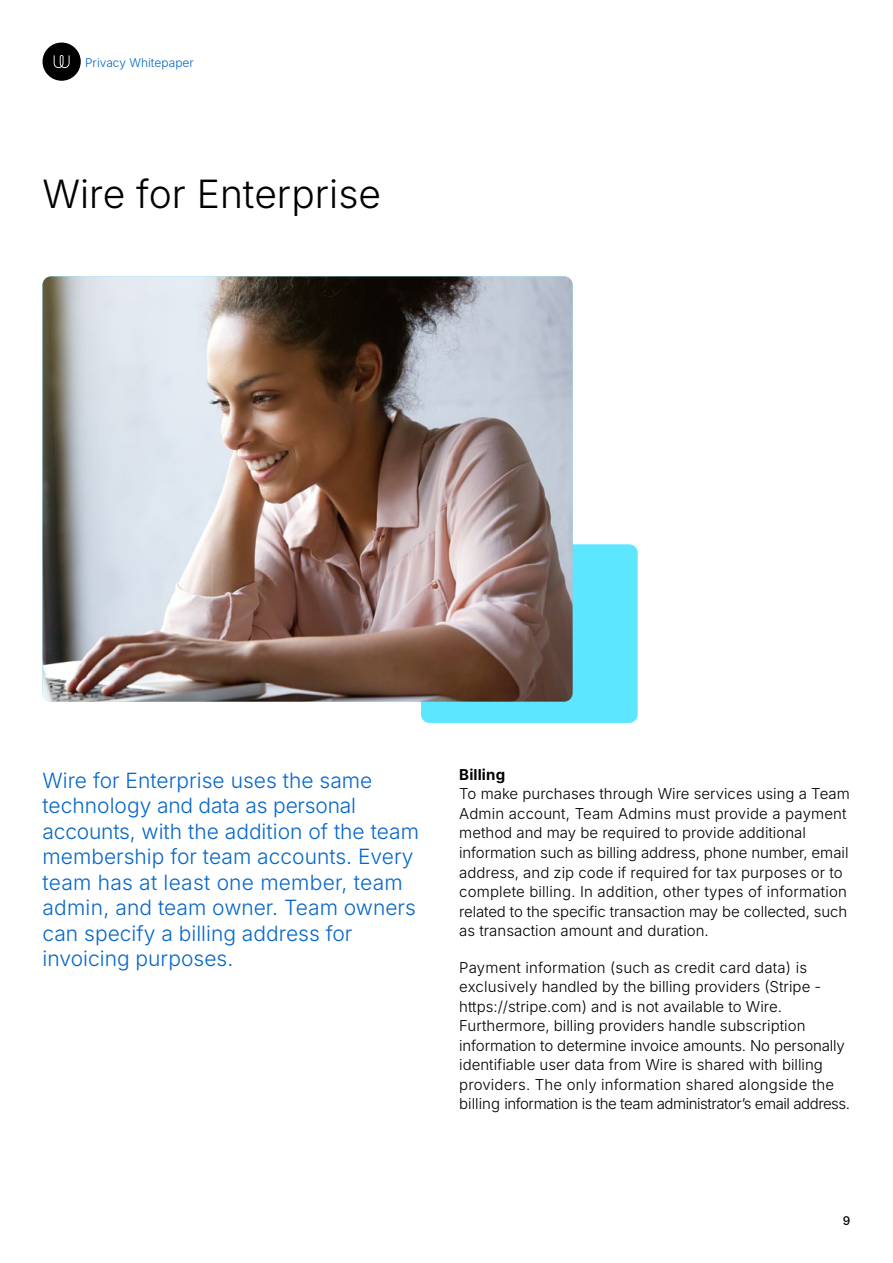
<style>
.page{position:relative;width:893px;height:1263px;background:#fff}
.page>*{position:absolute;margin:0;border:0;box-sizing:border-box;transform-origin:0 0}
.t1{font:300 39px "Inter";color:#000}
.t2{font:300 21px/25.5px "Inter";color:#0667c8}
.t3{font:300 15px/19.5px "Inter";color:#000}
.t4{font:700 15px "Inter";letter-spacing:.01em;color:#000}
.t5{font:300 12px "Inter";color:#0667c8}
.t6{font:500 12px "Inter";color:#000}
</style>
<div class="page">
<div style="left:43px;top:43px;width:38px;height:38px;background:#000;border-radius:50%"></div>
<svg style="left:54px;top:55px;width:16px;height:13px"></svg>
<div style="left:421px;top:544px;width:217px;height:179px;background:#5ce6ff;border-radius:9px"></div>
<img style="left:43px;top:276px;width:530px;height:426px">
<p class="t5" style="left:85px;top:54px;width:110px">Privacy Whitepaper</p>
<h1 class="t1" style="left:43px;top:165px;width:340px">Wire for Enterprise</h1>
<p class="t2" style="left:43px;top:767px;width:378px">Wire for Enterprise uses the same technology and data as personal accounts, with the addition of the team membership for team accounts. Every team has at least one member, team admin, and team owner. Team owners can specify a billing address for invoicing purposes.</p>
<p class="t4" style="left:459px;top:763px;width:47px">Billing</p>
<p class="t3" style="left:459px;top:784px;width:392px">To make purchases through Wire services using a Team Admin account, Team Admins must provide a payment method and may be required to provide additional information such as billing address, phone number, email address, and zip code if required for tax purposes or to complete billing. In addition, other types of information related to the specific transaction may be collected, such as transaction amount and duration.</p>
<p class="t3" style="left:459px;top:957px;width:392px">Payment information (such as credit card data) is exclusively handled by the billing providers (Stripe - https://stripe.com) and is not available to Wire.<br>Furthermore, billing providers handle subscription information to determine invoice amounts. No personally identifiable user data from Wire is shared with billing providers. The only information shared alongside the billing information is the team administrator’s email address.</p>
<p class="t6" style="left:843px;top:1211px;width:9px">9</p>
</div>
